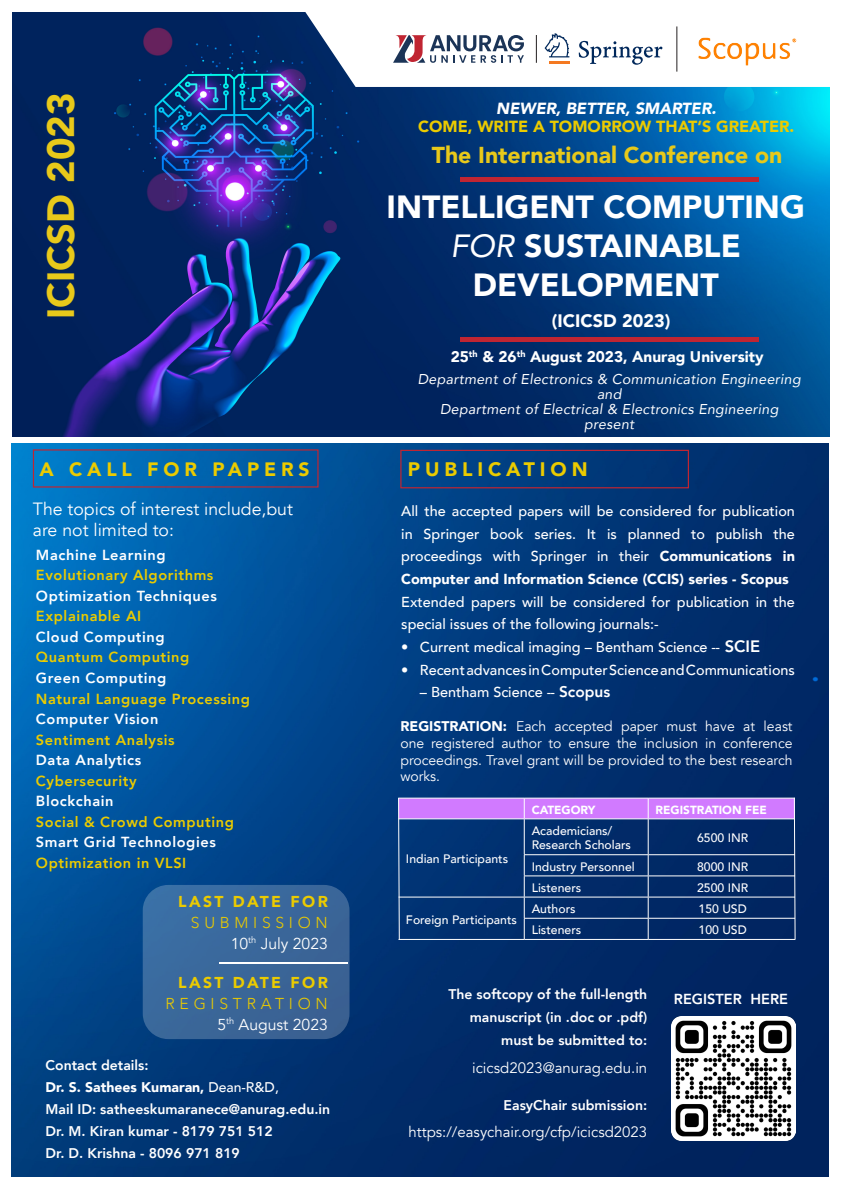
<style>
.page{position:relative;width:842px;height:1191px;background:#fff}
.page>*{position:absolute;margin:0;border:0;box-sizing:border-box;transform-origin:0 0}
.t1{font:900 38px "Avenir";color:#e8c91a}
.t2{font:900 32px "Avenir";color:#fff}
.t3{font:900 23px "Avenir";color:#e8c91a}
.t4{font:900 19.5px "Avenir";letter-spacing:.25em;color:#ebcb00}
.t5{font:900 19.3px "Avenir";letter-spacing:.25em;color:#ebcb00}
.t6{font:900 18px "Avenir";color:#fff}
.t7{font:17.7px/21.2px "Avenir";color:#fff}
.t8{font:900 16.1px "Avenir";color:#ebcb00}
.t9{font:italic 900 16.1px "Avenir";color:#fff}
.t10{font:15.7px "Avenir";color:#fff}
.t11{font:900 15.7px "Avenir";letter-spacing:.15em;color:#ebcb00}
.t12{font:300 15.7px "Avenir";letter-spacing:.3em;color:#ebcb00}
.t13{font:900 15.4px "Avenir";color:#fff}
.t14{font:15px "Avenir";color:#fff}
.t15{font:800 14.6px "Avenir";letter-spacing:.04em;color:#ebcb00}
.t16{font:800 14.6px "Avenir";letter-spacing:.04em;color:#fff}
.t17{font:800 14.5px "Avenir";color:#fff}
.t18{font:500 14.4px/22.7px "Avenir";color:#fff;text-align:justify}
.t19{font:italic 14.2px "Avenir";letter-spacing:.02em;color:#fff}
.t20{font:800 14px/23px "Avenir";color:#fff;text-align:right}
.t21{font:14px/16.8px "Avenir";color:#fff;text-align:justify}
.t22{font:900 14px "Avenir";color:#fff}
.t23{font:500 12.2px/14.7px "Avenir";color:#fff}
.t24{font:900 11.8px "Avenir";color:#fff}
.s1{font-weight:500}
.s2{font-weight:400;font-style:italic}
.s3{font-weight:900}
.s4{font-weight:800;font-size:16.5px}
.s5{font-weight:800;font-size:15.5px}
</style>
<div class="page">
<img style="left:13px;top:12px;width:816px;height:425px">
<img style="left:12px;top:443px;width:816px;height:733px">
<svg style="left:305px;top:12px;width:524px;height:75px"></svg>
<hr style="left:460px;top:178px;width:298px;height:4px;background:#c02532">
<div style="left:460px;top:337px;width:298px;height:5px;background:#c02532"></div>
<div style="left:400px;top:450px;width:289px;height:38px;border:1px solid #c02532"></div>
<img style="left:671px;top:1016px;width:125px;height:124px">
<img style="left:689px;top:12px;width:127px;height:86px">
<svg style="left:398px;top:797px;width:398px;height:143px;background:#2a4286"></svg>
<div style="left:143px;top:885px;width:206px;height:154px;background:#3a679a;border-radius:26px"></div>
<p class="t1" style="left:28px;top:319px;width:228px;rotate:-90deg">ICICSD 2023</p>
<p class="t5" style="left:39px;top:452px;width:272px">A CALL FOR PAPERS</p>
<p class="t7" style="left:33px;top:498px;width:262px">The topics of interest include,but are not limited to:</p>
<p class="t16" style="left:36px;top:543px;width:131px">Machine Learning</p>
<p class="t15" style="left:36px;top:564px;width:179px">Evolutionary Algorithms</p>
<p class="t16" style="left:36px;top:584px;width:182px">Optimization Techniques</p>
<p class="t15" style="left:36px;top:605px;width:107px">Explainable AI</p>
<p class="t16" style="left:36px;top:625px;width:130px">Cloud Computing</p>
<p class="t15" style="left:36px;top:646px;width:155px">Quantum Computing</p>
<p class="t16" style="left:36px;top:666px;width:132px">Green Computing</p>
<p class="t15" style="left:36px;top:687px;width:215px">Natural Language Processing</p>
<p class="t16" style="left:36px;top:707px;width:124px">Computer Vision</p>
<p class="t15" style="left:36px;top:728px;width:140px">Sentiment Analysis</p>
<p class="t16" style="left:36px;top:748px;width:107px">Data Analytics</p>
<p class="t15" style="left:36px;top:769px;width:102px">Cybersecurity</p>
<p class="t16" style="left:36px;top:789px;width:79px">Blockchain</p>
<p class="t15" style="left:36px;top:810px;width:199px">Social &amp; Crowd Computing</p>
<p class="t16" style="left:36px;top:830px;width:181px">Smart Grid Technologies</p>
<p class="t15" style="left:36px;top:851px;width:152px">Optimization in VLSI</p>
<p class="t11" style="left:178px;top:887px;width:151px">LAST DATE FOR</p>
<p class="t12" style="left:191px;top:912px;width:138px">SUBMISSION</p>
<p class="t10" style="left:231px;top:933px;width:99px">10<sup>th</sup> July 2023</p>
<p class="t11" style="left:178px;top:968px;width:151px">LAST DATE FOR</p>
<p class="t12" style="left:166px;top:994px;width:164px">REGISTRATION</p>
<p class="t10" style="left:217px;top:1015px;width:112px">5<sup>th</sup> August 2023</p>
<p class="t20" style="left:46px;top:1053px;width:104px">Contact details:</p>
<p class="t22" style="left:46px;top:1075px;width:235px">Dr. S. Sathees Kumaran, <span class="s1">Dean-R&amp;D,</span></p>
<p class="t20" style="left:46px;top:1097px;width:286px">Mail ID: satheeskumaranece@anurag.edu.in</p>
<p class="t20" style="left:46px;top:1119px;width:229px">Dr. M. Kiran kumar - 8179 751 512</p>
<p class="t20" style="left:46px;top:1141px;width:196px">Dr. D. Krishna - 8096 971 819</p>
<p class="t9" style="left:496px;top:95px;width:221px">NEWER, BETTER, SMARTER.</p>
<p class="t8" style="left:418px;top:112px;width:378px">COME, WRITE A TOMORROW THAT’S GREATER.</p>
<p class="t3" style="left:432px;top:135px;width:352px">The International Conference on</p>
<p class="t2" style="left:386px;top:179px;width:420px">INTELLIGENT COMPUTING</p>
<p class="t2" style="left:450px;top:218px;width:292px"><span class="s2">FOR</span> SUSTAINABLE</p>
<p class="t2" style="left:473px;top:257px;width:247px">DEVELOPMENT</p>
<p class="t6" style="left:552px;top:305px;width:120px">(ICICSD 2023)</p>
<p class="t13" style="left:451px;top:343px;width:314px">25<sup>th</sup> &amp; 26<sup>th</sup> August 2023, Anurag University</p>
<p class="t19" style="left:418px;top:370px;width:384px">Department of Electronics &amp; Communication Engineering</p>
<p class="t19" style="left:597px;top:385px;width:26px">and</p>
<p class="t19" style="left:440px;top:401px;width:340px">Department of Electrical &amp; Electronics Engineering</p>
<p class="t19" style="left:584px;top:416px;width:51px">present</p>
<p class="t4" style="left:408px;top:453px;width:181px">PUBLICATION</p>
<p class="t18" style="left:401px;top:499px;width:395px">All the accepted papers will be considered for publication in Springer book series. It is planned to publish the proceedings with Springer in their <span class="s3">Communications in Computer and Information Science (CCIS) series - Scopus</span></p>
<p class="t18" style="left:401px;top:589px;width:395px">Extended papers will be considered for publication in the special issues of the following journals:-</p>
<p class="t18" style="left:401px;top:635px;width:360px">• Current medical imaging – Bentham Science -- <span class="s4">SCIE</span></p>
<p class="t18" style="left:401px;top:657px;width:395px">• Recent advances in Computer Science and Communications</p>
<p class="t18" style="left:420px;top:680px;width:192px">– Bentham Science -- <span class="s5">Scopus</span></p>
<p class="t21" style="left:400px;top:718px;width:394px"><span class="s3">REGISTRATION:</span> Each accepted paper must have at least one registered author to ensure the inclusion in conference proceedings. Travel grant will be provided to the best research works.</p>
<p class="t23" style="left:406px;top:851px;width:104px">Indian Participants</p>
<p class="t23" style="left:406px;top:911px;width:113px">Foreign Participants</p>
<p class="t24" style="left:532px;top:799px;width:65px">CATEGORY</p>
<p class="t24" style="left:656px;top:799px;width:113px">REGISTRATION FEE</p>
<p class="t23" style="left:532px;top:822px;width:101px">Academicians/<br>Research Scholars</p>
<p class="t23" style="left:697px;top:830px;width:53px">6500 INR</p>
<p class="t23" style="left:532px;top:858px;width:105px">Industry Personnel</p>
<p class="t23" style="left:697px;top:858px;width:53px">8000 INR</p>
<p class="t23" style="left:532px;top:879px;width:51px">Listeners</p>
<p class="t23" style="left:697px;top:879px;width:53px">2500 INR</p>
<p class="t23" style="left:532px;top:900px;width:45px">Authors</p>
<p class="t23" style="left:698px;top:900px;width:50px">150 USD</p>
<p class="t23" style="left:532px;top:922px;width:51px">Listeners</p>
<p class="t23" style="left:698px;top:922px;width:50px">100 USD</p>
<p class="t20" style="left:448px;top:982px;width:200px">The softcopy of the full-length manuscript (in .doc or .pdf) must be submitted to:</p>
<p class="t14" style="left:472px;top:1058px;width:177px">icicsd2023@anurag.edu.in</p>
<p class="t20" style="left:504px;top:1093px;width:145px">EasyChair submission:</p>
<p class="t14" style="left:408px;top:1123px;width:240px">https://easychair.org/cfp/icicsd2023</p>
<p class="t17" style="left:674px;top:987px;width:116px">REGISTER HERE</p>
</div>
